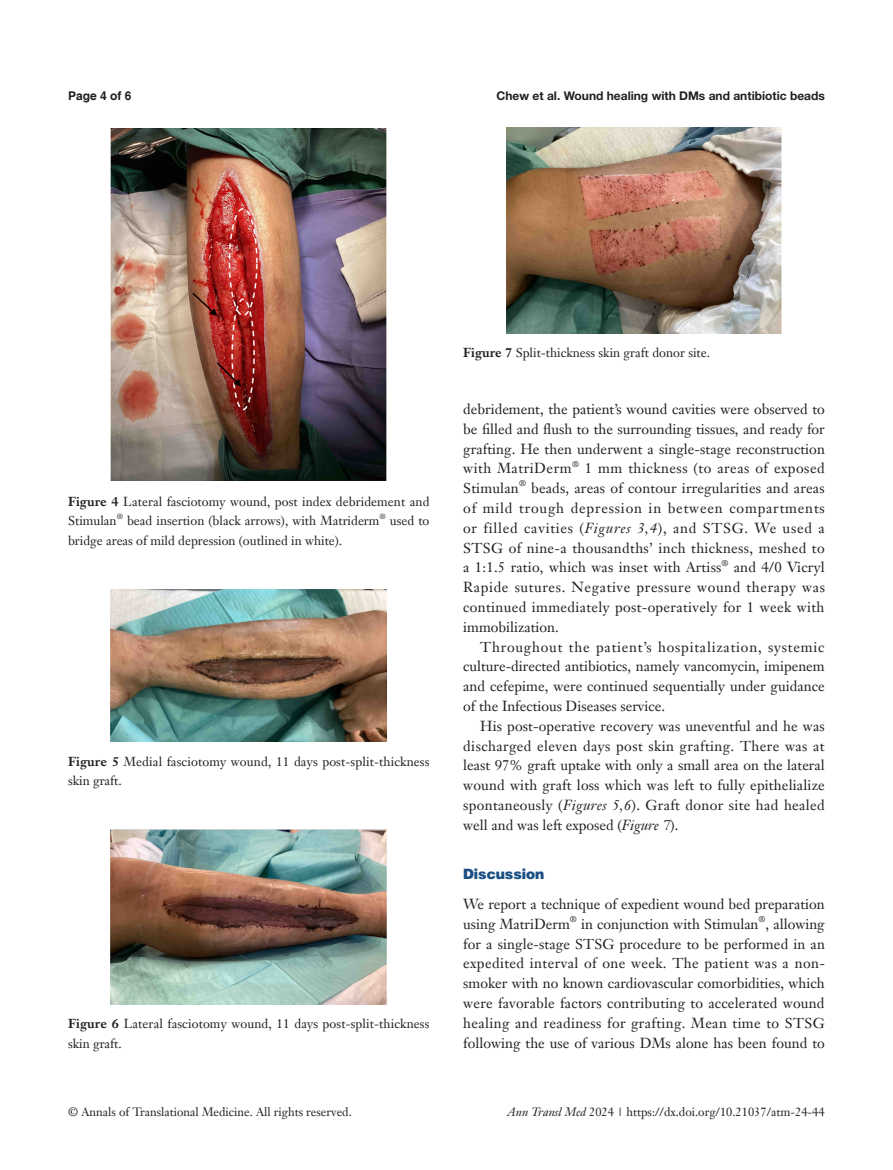
<style>
.page{position:relative;width:893px;height:1170px;background:#fff}
.page>*{position:absolute;margin:0;border:0;box-sizing:border-box;transform-origin:0 0}
.t1{font:14.25px/19.8px "Janson Text LT";letter-spacing:.005em;color:#231f20;text-align:justify}
.t2{font:14.25px "Janson Text LT";letter-spacing:.035em;color:#231f20}
._1ji-6_5{font:900 14.25px "Helvetica";color:#1c5085}
.t3{font:12.75px/19.5px "Janson Text LT";color:#231f20}
.t4{font:12px "Janson Text LT";color:#231f20}
.t5{font:700 12px "Helvetica Neue LT Pro";color:#231f20}
.t6{font:700 12px "Helvetica";color:#231f20}
.t7{font:8.25px "Janson Text LT";color:#231f20}
.t8{font:7.5px "Janson Text LT";color:#231f20}
.s1{font-weight:700}
.s2{font-style:italic}
</style>
<div class="page">
<img style="left:111px;top:129px;width:276px;height:352px">
<img style="left:111px;top:589px;width:276px;height:152px">
<img style="left:111px;top:829px;width:276px;height:175px">
<img style="left:507px;top:128px;width:274px;height:205px">
<p class="t6" style="left:68px;top:88px;width:65px">Page 4 of 6</p>
<p class="t5" style="left:497px;top:88px;width:330px">Chew et al. Wound healing with DMs and antibiotic beads</p>
<p class="t3" style="left:463px;top:343px;width:248px"><span class="s1">Figure 7</span> Split-thickness skin graft donor site.</p>
<p class="t3" style="left:68px;top:491px;width:363px"><span class="s1">Figure 4</span> Lateral fasciotomy wound, post index debridement and<br>Stimulan</p>
<p class="t8" style="left:117px;top:511px;width:8px">®</p>
<p class="t3" style="left:127px;top:511px;width:254px">bead insertion (black arrows), with Matriderm</p>
<p class="t8" style="left:379px;top:511px;width:8px">®</p>
<p class="t3" style="left:390px;top:511px;width:41px">used to</p>
<p class="t3" style="left:68px;top:530px;width:276px">bridge areas of mild depression (outlined in white).</p>
<p class="t3" style="left:68px;top:751px;width:363px"><span class="s1">Figure 5</span> Medial fasciotomy wound, 11 days post-split-thickness skin graft.</p>
<p class="t3" style="left:68px;top:1013px;width:363px"><span class="s1">Figure 6</span> Lateral fasciotomy wound, 11 days post-split-thickness skin graft.</p>
<p class="t1" style="left:463px;top:399px;width:363px">debridement, the patient’s wound cavities were observed to be filled and flush to the surrounding tissues, and ready for grafting. He then underwent a single-stage reconstruction with MatriDerm</p>
<p class="t7" style="left:572px;top:458px;width:8px">®</p>
<p class="t2" style="left:585px;top:459px;width:241px">1 mm thickness (to areas of exposed</p>
<p class="t1" style="left:463px;top:478px;width:57px">Stimulan</p>
<p class="t7" style="left:519px;top:478px;width:8px">®</p>
<p class="t1" style="left:463px;top:478px;width:363px;text-indent:68px">beads, areas of contour irregularities and areas of mild trough depression in between compartments or filled cavities (<span class="s2">Figures 3,4</span>), and STSG. We used a STSG of nine-a thousandths’ inch thickness, meshed to a 1:1.5 ratio, which was inset with Artiss</p>
<p class="t7" style="left:721px;top:557px;width:8px">®</p>
<p class="t1" style="left:463px;top:557px;width:363px;text-indent:270px">and 4/0 Vicryl Rapide sutures. Negative pressure wound therapy was continued immediately post-operatively for 1 week with immobilization.</p>
<p class="t1" style="left:463px;top:636px;width:363px;text-indent:17px">Throughout the patient’s hospitalization, systemic culture-directed antibiotics, namely vancomycin, imipenem and cefepime, were continued sequentially under guidance of the Infectious Diseases service.</p>
<p class="t1" style="left:463px;top:715px;width:363px;text-indent:17px">His post-operative recovery was uneventful and he was discharged eleven days post skin grafting. There was at least 97% graft uptake with only a small area on the lateral wound with graft loss which was left to fully epithelialize spontaneously (<span class="s2">Figures 5,6</span>). Graft donor site had healed well and was left exposed (<span class="s2">Figure 7</span>).</p>
<p class="_1ji-6_5" style="left:463px;top:864px;width:83px">Discussion</p>
<p class="t1" style="left:463px;top:894px;width:363px">We report a technique of expedient wound bed preparation using MatriDerm</p>
<p class="t7" style="left:570px;top:913px;width:8px">®</p>
<p class="t1" style="left:581px;top:913px;width:179px">in conjunction with Stimulan</p>
<p class="t7" style="left:759px;top:913px;width:8px">®</p>
<p class="t1" style="left:463px;top:913px;width:363px;text-indent:302px">, allowing for a single-stage STSG procedure to be performed in an expedited interval of one week. The patient was a non&shy;smoker with no known cardiovascular comorbidities, which were favorable factors contributing to accelerated wound healing and readiness for grafting. Mean time to STSG following the use of various DMs alone has been found to</p>
<p class="t4" style="left:68px;top:1104px;width:285px">© Annals of Translational Medicine. All rights reserved.</p>
<p class="t4" style="left:508px;top:1104px;width:319px"><span class="s2">Ann Transl Med</span> 2024 | https://dx.doi.org/10.21037/atm-24-44</p>
</div>
